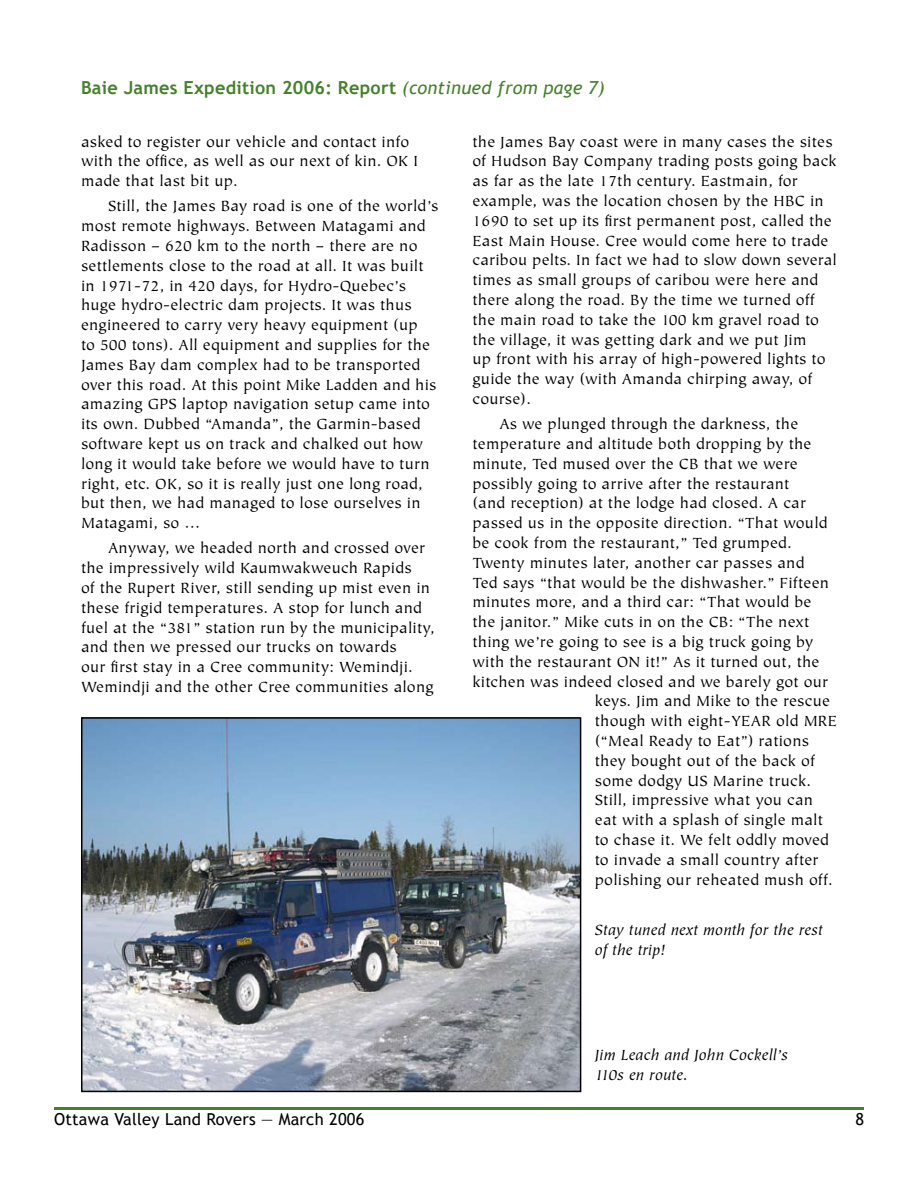
<style>
.page{position:relative;width:918px;height:1188px;background:#fff}
.page>*{position:absolute;margin:0;border:0;box-sizing:border-box;transform-origin:0 0}
.t1{font:700 18px "Trebuchet MS";letter-spacing:.015em;color:#45812b}
.t2{font:16.5px/19.8px "Tiepolo";letter-spacing:.015em;color:#000}
.t3{font:italic 16.5px/19.8px "Tiepolo";letter-spacing:.015em;color:#000}
.t4{font:16.5px "Trebuchet MS";letter-spacing:.015em;color:#000}
.s1{font-weight:400;font-style:italic}
</style>
<div class="page">
<hr style="left:54px;top:1107px;width:810px;height:3px;background:#45812b">
<img style="left:84px;top:720px;width:494px;height:369px">
<div style="left:81px;top:717px;width:500px;height:375px;border:2px solid #000"></div>
<p class="t1" style="left:81px;top:77px;width:525px">Baie James Expedition 2006: Report <span class="s1">(continued from page 7)</span></p>
<p class="t2" style="left:81px;top:132px;width:338px">asked to register our vehicle and contact info with the office, as well as our next of kin. OK I made that last bit up.</p>
<p class="t2" style="left:81px;top:197px;width:359px;text-indent:27px">Still, the James Bay road is one of the world’s most remote highways. Between Matagami and Radisson – 620 km to the north – there are no settlements close to the road at all. It was built in 1971-72, in 420 days, for Hydro-Quebec’s huge hydro-electric dam projects. It was thus engineered to carry very heavy equipment (up<br>to 500 tons). All equipment and supplies for the James Bay dam complex had to be transported over this road. At this point Mike Ladden and his amazing GPS laptop navigation setup came into its own. Dubbed “Amanda”, the Garmin-based software kept us on track and chalked out how long it would take before we would have to turn right, etc. OK, so it is really just one long road, but then, we had managed to lose ourselves in Matagami, so …</p>
<p class="t2" style="left:81px;top:539px;width:355px;text-indent:27px">Anyway, we headed north and crossed over the impressively wild Kaumwakweuch Rapids<br>of the Rupert River, still sending up mist even in these frigid temperatures. A stop for lunch and fuel at the “381” station run by the municipality, and then we pressed our trucks on towards<br>our first stay in a Cree community: Wemindji.<br>Wemindji and the other Cree communities along</p>
<p class="t2" style="left:472px;top:132px;width:366px">the James Bay coast were in many cases the sites of Hudson Bay Company trading posts going back as far as the late 17th century. Eastmain, for example, was the location chosen by the HBC in 1690 to set up its first permanent post, called the East Main House. Cree would come here to trade caribou pelts. In fact we had to slow down several times as small groups of caribou were here and there along the road. By the time we turned off the main road to take the 100 km gravel road to the village, it was getting dark and we put Jim<br>up front with his array of high-powered lights to guide the way (with Amanda chirping away, of course).</p>
<p class="t2" style="left:500px;top:415px;width:300px">As we plunged through the darkness, the</p>
<p class="t2" style="left:472px;top:435px;width:341px">temperature and altitude both dropping by the</p>
<p class="t2" style="left:472px;top:454px;width:327px">minute, Ted mused over the CB that we were</p>
<p class="t2" style="left:472px;top:474px;width:318px">possibly going to arrive after the restaurant</p>
<p class="t2" style="left:472px;top:494px;width:335px">(and reception) at the lodge had closed. A car</p>
<p class="t2" style="left:472px;top:514px;width:357px">passed us in the opposite direction. “That would</p>
<p class="t2" style="left:472px;top:534px;width:321px">be cook from the restaurant,” Ted grumped.</p>
<p class="t2" style="left:472px;top:553px;width:334px">Twenty minutes later, another car passes and</p>
<p class="t2" style="left:472px;top:573px;width:358px">Ted says “that would be the dishwasher.” Fifteen</p>
<p class="t2" style="left:472px;top:593px;width:341px">minutes more, and a third car: “That would be</p>
<p class="t2" style="left:472px;top:613px;width:338px">the janitor.” Mike cuts in on the CB: “The next</p>
<p class="t2" style="left:472px;top:633px;width:342px">thing we’re going to see is a big truck going by</p>
<p class="t2" style="left:472px;top:652px;width:348px">with the restaurant ON it!” As it turned out, the</p>
<p class="t2" style="left:472px;top:672px;width:357px">kitchen was indeed closed and we barely got our</p>
<p class="t2" style="left:595px;top:692px;width:237px">keys. Jim and Mike to the rescue</p>
<p class="t2" style="left:595px;top:712px;width:244px">though with eight-YEAR old MRE</p>
<p class="t2" style="left:595px;top:732px;width:216px">(“Meal Ready to Eat”) rations</p>
<p class="t2" style="left:595px;top:751px;width:222px">they bought out of the back of</p>
<p class="t2" style="left:595px;top:771px;width:218px">some dodgy US Marine truck.</p>
<p class="t2" style="left:595px;top:791px;width:220px">Still, impressive what you can</p>
<p class="t2" style="left:595px;top:811px;width:230px">eat with a splash of single malt</p>
<p class="t2" style="left:595px;top:831px;width:236px">to chase it. We felt oddly moved</p>
<p class="t2" style="left:595px;top:850px;width:225px">to invade a small country after</p>
<p class="t2" style="left:595px;top:870px;width:239px">polishing our reheated mush off.</p>
<p class="t3" style="left:595px;top:921px;width:229px">Stay tuned next month for the rest of the trip!</p>
<p class="t4" style="left:54px;top:1109px;width:312px">Ottawa Valley Land Rovers — March 2006</p>
<p class="t3" style="left:595px;top:1046px;width:195px">Jim Leach and John Cockell’s<br>110s en route.</p>
</div>
